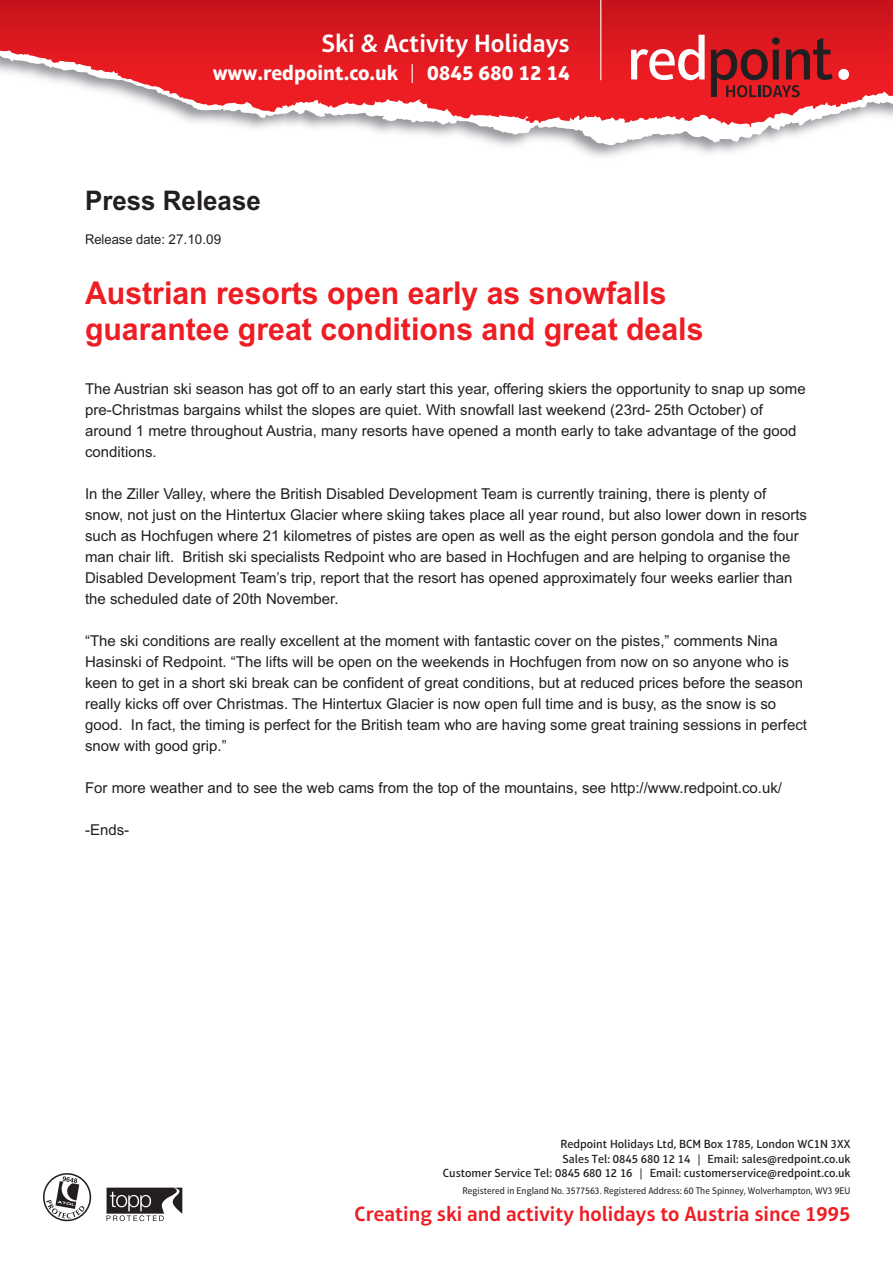
<style>
.page{position:relative;width:893px;height:1263px;background:#fff}
.page>*{position:absolute;margin:0;border:0;box-sizing:border-box;transform-origin:0 0}
.t1{font:700 31.5px/36px "Arial";color:#ee1d23;scale:.96 1}
.t2{font:700 27px "Arial";color:#231f20;scale:.96 1}
.t3{font:600 25.5px "Aptifer Sans Com";color:#fff}
.t4{font:600 21px "Aptifer Sans Com";color:#ee1d23}
.t5{font:700 21px "Aptifer Sans Com";color:#fff}
.t6{font:15px/21px "Arial";color:#231f20}
.t7{font:13.5px "Arial";color:#231f20;scale:.96 1}
.t8{font:500 12px/14.4px "Aptifer Sans Com";color:#231f20;text-align:right}
.t9{font:9.75px "Aptifer Sans Com";color:#231f20;scale:.96 1}
</style>
<div class="page">
<svg style="left:167px;top:114px;width:726px;height:31px"></svg>
<svg style="left:0;top:0;width:893px;height:114px;background:#df343a"></svg>
<svg style="left:631px;top:35px;width:74px;height:45px"></svg>
<svg style="left:711px;top:37px;width:138px;height:60px;background:#ae1e23"></svg>
<svg style="left:43px;top:1173px;width:48px;height:49px"></svg>
<svg style="left:106px;top:1187px;width:76px;height:34px"></svg>
<hr style="left:600px;top:0;width:1px;height:80px;background:#fff">
<svg style="left:412px;top:64px;width:1px;height:19px"></svg>
<h3 class="t3" style="left:321px;top:29px;width:250px">Ski &amp; Activity Holidays</h3>
<h3 class="t5" style="left:213px;top:60px;width:187px">www.redpoint.co.uk</h3>
<h3 class="t5" style="left:427px;top:60px;width:144px">0845 680 12 14</h3>
<h2 class="t2" style="left:85px;top:185px;width:185px">Press Release</h2>
<p class="t7" style="left:85px;top:232px;width:143px">Release date: 27.10.09</p>
<h1 class="t1" style="left:85px;top:275px;width:646px">Austrian resorts open early as snowfalls guarantee great conditions and great deals</h1>
<p class="t6" style="left:85px;top:378px;width:722px">The Austrian ski season has got off to an early start this year, offering skiers the opportunity to snap up some pre-Christmas bargains whilst the slopes are quiet. With snowfall last weekend (23rd- 25th October) of around 1 metre throughout Austria, many resorts have opened a month early to take advantage of the good conditions.</p>
<p class="t6" style="left:85px;top:483px;width:724px">In the Ziller Valley, where the British Disabled Development Team is currently training, there is plenty of snow, not just on the Hintertux Glacier where skiing takes place all year round, but also lower down in resorts such as Hochfugen where 21 kilometres of pistes are open as well as the eight person gondola and the four man chair lift. British ski specialists Redpoint who are based in Hochfugen and are helping to organise the Disabled Development Team’s trip, report that the resort has opened approximately four weeks earlier than the scheduled date of 20th November.</p>
<p class="t6" style="left:85px;top:630px;width:724px">“The ski conditions are really excellent at the moment with fantastic cover on the pistes,” comments Nina Hasinski of Redpoint. “The lifts will be open on the weekends in Hochfugen from now on so anyone who is keen to get in a short ski break can be confident of great conditions, but at reduced prices before the season really kicks off over Christmas. The Hintertux Glacier is now open full time and is busy, as the snow is so good. In fact, the timing is perfect for the British team who are having some great training sessions in perfect snow with good grip.”</p>
<p class="t6" style="left:85px;top:777px;width:699px">For more weather and to see the web cams from the top of the mountains, see http://www.redpoint.co.uk/</p>
<p class="t6" style="left:85px;top:819px;width:46px">-Ends-</p>
<p class="t8" style="left:443px;top:1137px;width:409px">Redpoint Holidays Ltd, BCM Box 1785, London WC1N 3XX<br>Sales Tel: 0845 680 12 14 | Email: sales@redpoint.co.uk<br>Customer Service Tel: 0845 680 12 16 | Email: customerservice@redpoint.co.uk</p>
<p class="t9" style="left:462px;top:1185px;width:406px">Registered in England No. 3577563. Registered Address: 60 The Spinney, Wolverhampton, WV3 9EU</p>
<h3 class="t4" style="left:355px;top:1202px;width:497px">Creating ski and activity holidays to Austria since 1995</h3>
</div>
